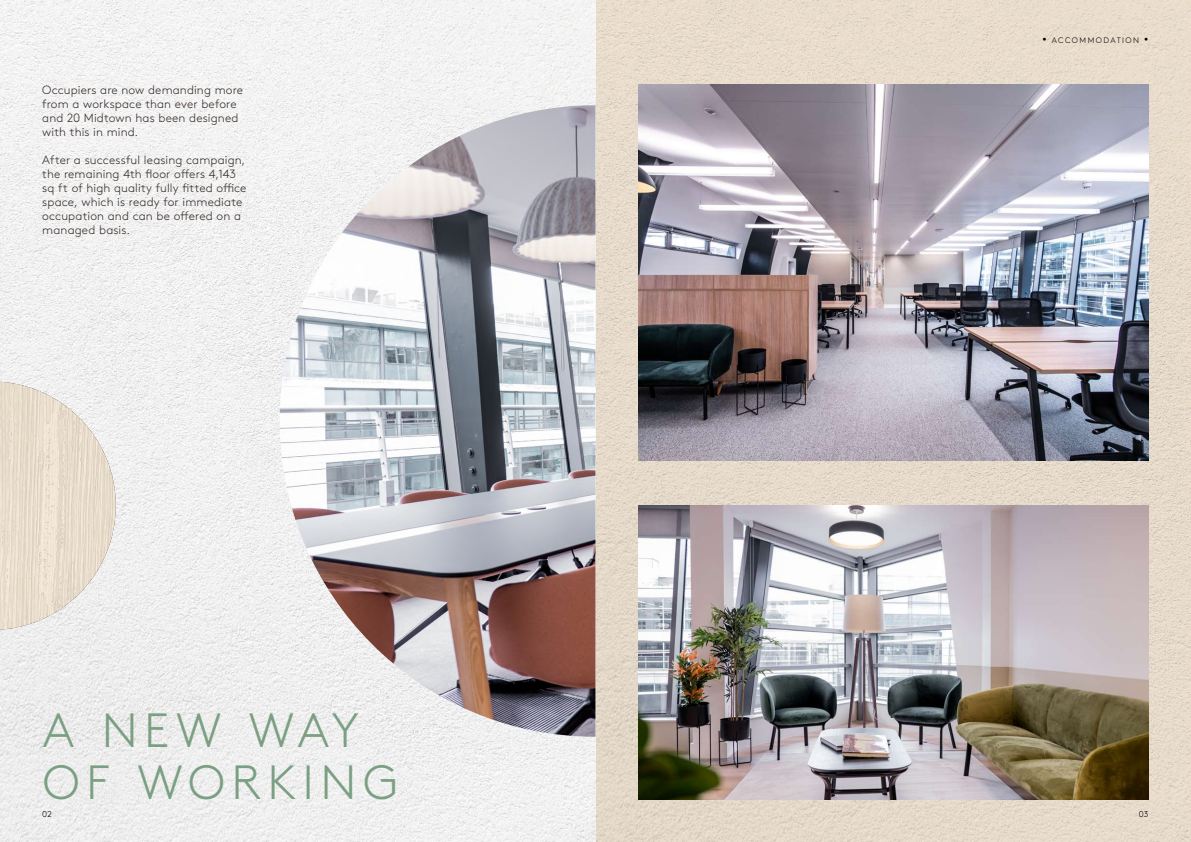
<style>
.page{position:relative;width:1191px;height:842px;background:#fff}
.page>*{position:absolute;margin:0;border:0;box-sizing:border-box;transform-origin:0 0}
.t1{font:300 48px/52px "Brown";letter-spacing:.13em;color:#7a9f82}
.t2{font:300 12px/14px "Brown";letter-spacing:.01em;color:#352c27}
.t3{font:300 8.5px "Brown";color:#000}
.t4{font:300 8px "Brown";letter-spacing:.18em;color:#000}
</style>
<div class="page">
<img style="left:0;top:0;width:595px;height:842px">
<svg style="left:595px;top:0;width:596px;height:842px;background:#e4d8c9"></svg>
<img style="left:280px;top:105px;width:315px;height:632px">
<img style="left:0;top:382px;width:116px;height:248px">
<img style="left:638px;top:506px;width:510px;height:293px">
<img style="left:638px;top:85px;width:510px;height:375px">
<p class="t2" style="left:42px;top:82px;width:202px">Occupiers are now demanding more from a workspace than ever before and 20 Midtown has been designed with this in mind.</p>
<p class="t2" style="left:42px;top:152px;width:206px">After a successful leasing campaign, the remaining 4th floor offers 4,143 sq ft of high quality fully fitted office space, which is ready for immediate occupation and can be offered on a managed basis.</p>
<h1 class="t1" style="left:43px;top:701px;width:357px">A NEW WAY<br>OF WORKING</h1>
<p class="t4" style="left:1042px;top:34px;width:107px">• ACCOMMODATION •</p>
<p class="t3" style="left:42px;top:808px;width:11px">02</p>
<p class="t3" style="left:1138px;top:808px;width:11px">03</p>
</div>
